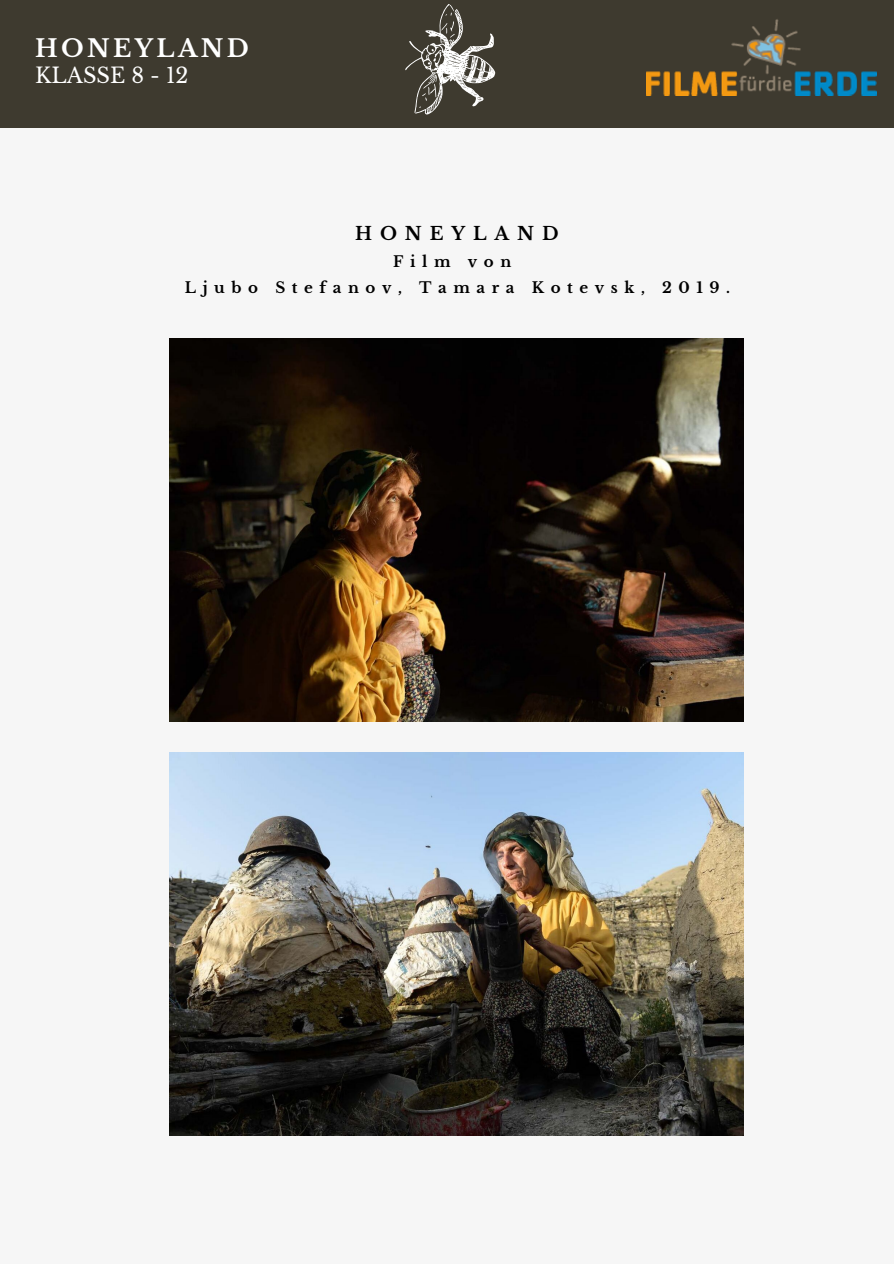
<style>
.page{position:relative;width:894px;height:1264px;background:#fff}
.page>*{position:absolute;margin:0;border:0;box-sizing:border-box;transform-origin:0 0}
.t1{font:700 24px "Libre Baskerville";letter-spacing:.14em;color:#fff}
.t2{font:21px "Libre Baskerville";color:#fff}
.t3{font:700 18px "Libre Baskerville";letter-spacing:.44em;color:#000}
.t4{font:700 15px/26px "Libre Baskerville";letter-spacing:.44em;color:#000}
</style>
<div class="page">
<div style="left:0;top:0;width:893px;height:1263px;background:#f6f6f6"></div>
<div style="left:0;top:0;width:893px;height:127px;background:#3e3a2f"></div>
<img style="left:646px;top:19px;width:230px;height:77px">
<svg style="left:376px;top:4px;width:142px;height:124px"></svg>
<img style="left:170px;top:338px;width:573px;height:383px">
<img style="left:170px;top:752px;width:573px;height:383px">
<h1 class="t1" style="left:35px;top:34px;width:215px">HONEYLAND</h1>
<h2 class="t2" style="left:35px;top:63px;width:155px">KLASSE 8 - 12</h2>
<p class="t3" style="left:355px;top:222px;width:205px">HONEYLAND</p>
<p class="t4" style="left:185px;top:248px;width:547px;text-indent:208px">Film von<br>Ljubo Stefanov, Tamara Kotevsk, 2019.</p>
</div>
